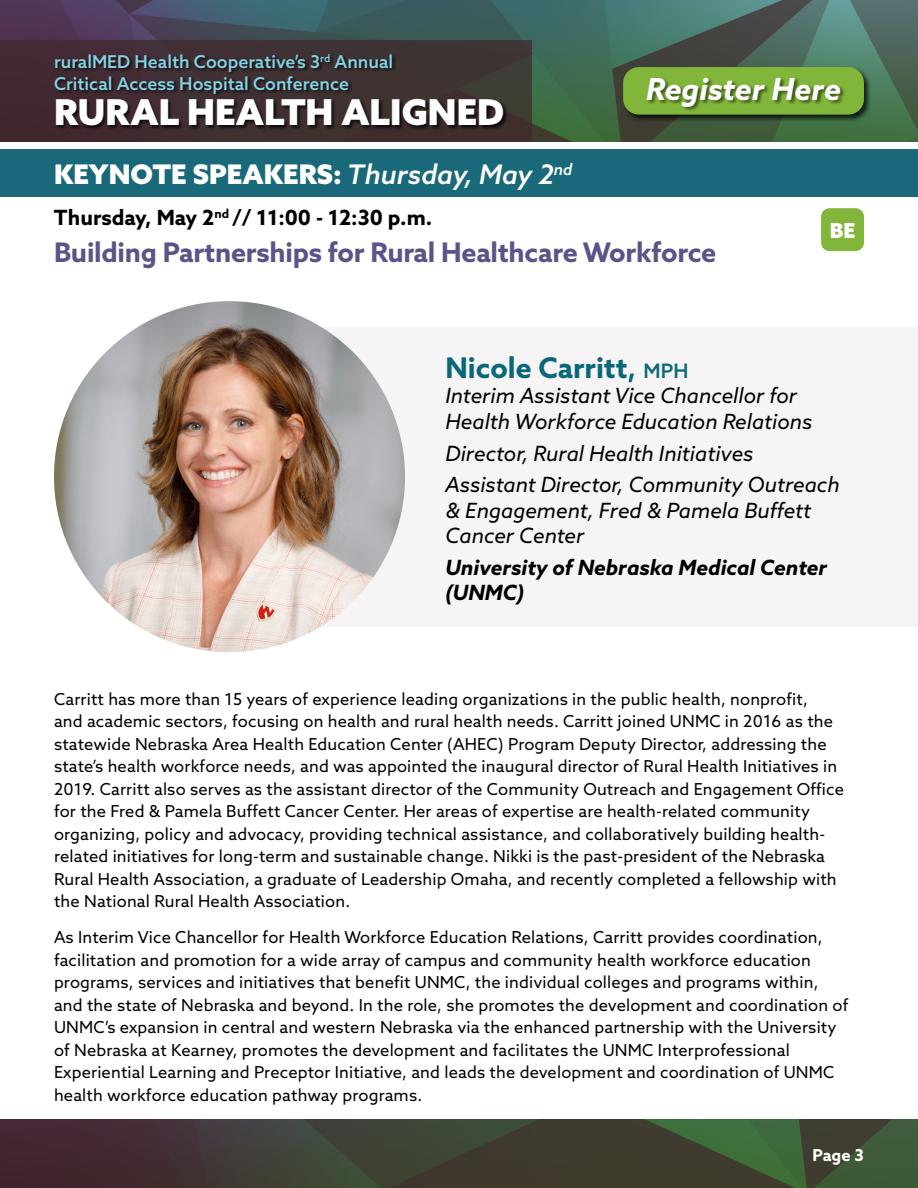
<style>
.page{position:relative;width:918px;height:1188px;background:#fff}
.page>*{position:absolute;margin:0;border:0;box-sizing:border-box;transform-origin:0 0}
.t1{font:900 35.7px "Azo Sans";color:#fff}
.t2{font:italic 700 30.45px "Azo Sans";color:#fff}
.t3{font:700 28.5px "Azo Sans";color:#086879}
.t4{font:700 27px "Azo Sans";letter-spacing:-.01em;color:#5e5388}
.t5{font:900 27px "Azo Sans";color:#fff}
.t6{font:italic 21px/25.2px "Azo Sans";color:#000}
.t7{font:italic 700 21px/25.2px "Azo Sans";color:#000}
.t8{font:700 21px "Azo Sans";color:#000}
.t9{font:900 20.85px "Azo Sans";color:#fff}
.t10{font:500 17.7px/21.6px "Azo Sans";color:#83d2e3}
.t11{font:16.5px/22.5px "Azo Sans";letter-spacing:.01em;color:#000}
.t12{font:700 16.5px "Azo Sans";color:#fff}
.s1{font-weight:500;font-style:italic}
.s2{font-weight:500;font-size:19.95px}
</style>
<div class="page">
<div style="left:188px;top:327px;width:730px;height:299px;background:#f6f4f5"></div>
<img style="left:54px;top:301px;width:351px;height:351px;border-radius:176px">
<svg style="left:0;top:0;width:918px;height:142px;background:#45625b"></svg>
<div style="left:0;top:40px;width:531px;height:102px;background:#40282b"></div>
<div style="left:54px;top:53px;width:454px;height:77px;background:#000;opacity:.75"></div>
<div style="left:0;top:149px;width:918px;height:48px;background:#1a697a"></div>
<div style="left:622px;top:65px;width:250px;height:57px;background:#000;opacity:.75"></div>
<div style="left:623px;top:67px;width:241px;height:48px;background:#81b63a;border-radius:16px"></div>
<div style="left:646px;top:77px;width:199px;height:34px;background:#000;opacity:.51"></div>
<svg style="left:0;top:1120px;width:918px;height:68px;background:#3f4033"></svg>
<div style="left:821px;top:208px;width:43px;height:43px;background:#81b63a;border-radius:9px"></div>
<p class="t10" style="left:54px;top:51px;width:341px">ruralMED Health Cooperative’s 3<sup>rd</sup> Annual<br>Critical Access Hospital Conference</p>
<h1 class="t1" style="left:54px;top:89px;width:452px">RURAL HEALTH ALIGNED</h1>
<h3 class="t5" style="left:54px;top:156px;width:520px">KEYNOTE SPEAKERS: <span class="s1">Thursday, May 2</span><sup>nd</sup></h3>
<h2 class="t2" style="left:646px;top:69px;width:196px">Register Here</h2>
<p class="t8" style="left:54px;top:203px;width:380px">Thursday, May 2<sup>nd</sup> // 11:00 - 12:30 p.m.</p>
<h3 class="t4" style="left:54px;top:234px;width:664px">Building Partnerships for Rural Healthcare Workforce</h3>
<p class="t9" style="left:830px;top:216px;width:27px">BE</p>
<h3 class="t3" style="left:446px;top:349px;width:244px">Nicole Carritt, <span class="s2">mph</span></h3>
<p class="t6" style="left:446px;top:383px;width:369px">Interim Assistant Vice Chancellor for<br>Health Workforce Education Relations</p>
<p class="t6" style="left:446px;top:437px;width:396px;line-height:32px">Director, Rural Health Initiatives<br>Assistant Director, Community Outreach</p>
<p class="t6" style="left:446px;top:497px;width:367px">&amp; Engagement, Fred &amp; Pamela Buffett<br>Cancer Center</p>
<p class="t7" style="left:446px;top:554px;width:383px">University of Nebraska Medical Center (UNMC)</p>
<p class="t11" style="left:54px;top:687px;width:792px">Carritt has more than 15 years of experience leading organizations in the public health, nonprofit,<br>and academic sectors, focusing on health and rural health needs. Carritt joined UNMC in 2016 as the statewide Nebraska Area Health Education Center (AHEC) Program Deputy Director, addressing the state’s health workforce needs, and was appointed the inaugural director of Rural Health Initiatives in 2019. Carritt also serves as the assistant director of the Community Outreach and Engagement Office for the Fred &amp; Pamela Buffett Cancer Center. Her areas of expertise are health-related community organizing, policy and advocacy, providing technical assistance, and collaboratively building health&shy;related initiatives for long-term and sustainable change. Nikki is the past-president of the Nebraska Rural Health Association, a graduate of Leadership Omaha, and recently completed a fellowship with the National Rural Health Association.</p>
<p class="t11" style="left:54px;top:926px;width:796px">As Interim Vice Chancellor for Health Workforce Education Relations, Carritt provides coordination, facilitation and promotion for a wide array of campus and community health workforce education programs, services and initiatives that benefit UNMC, the individual colleges and programs within, and the state of Nebraska and beyond. In the role, she promotes the development and coordination of UNMC’s expansion in central and western Nebraska via the enhanced partnership with the University of Nebraska at Kearney, promotes the development and facilitates the UNMC Interprofessional Experiential Learning and Preceptor Initiative, and leads the development and coordination of UNMC health workforce education pathway programs.</p>
<p class="t12" style="left:812px;top:1144px;width:53px">Page 3</p>
</div>
